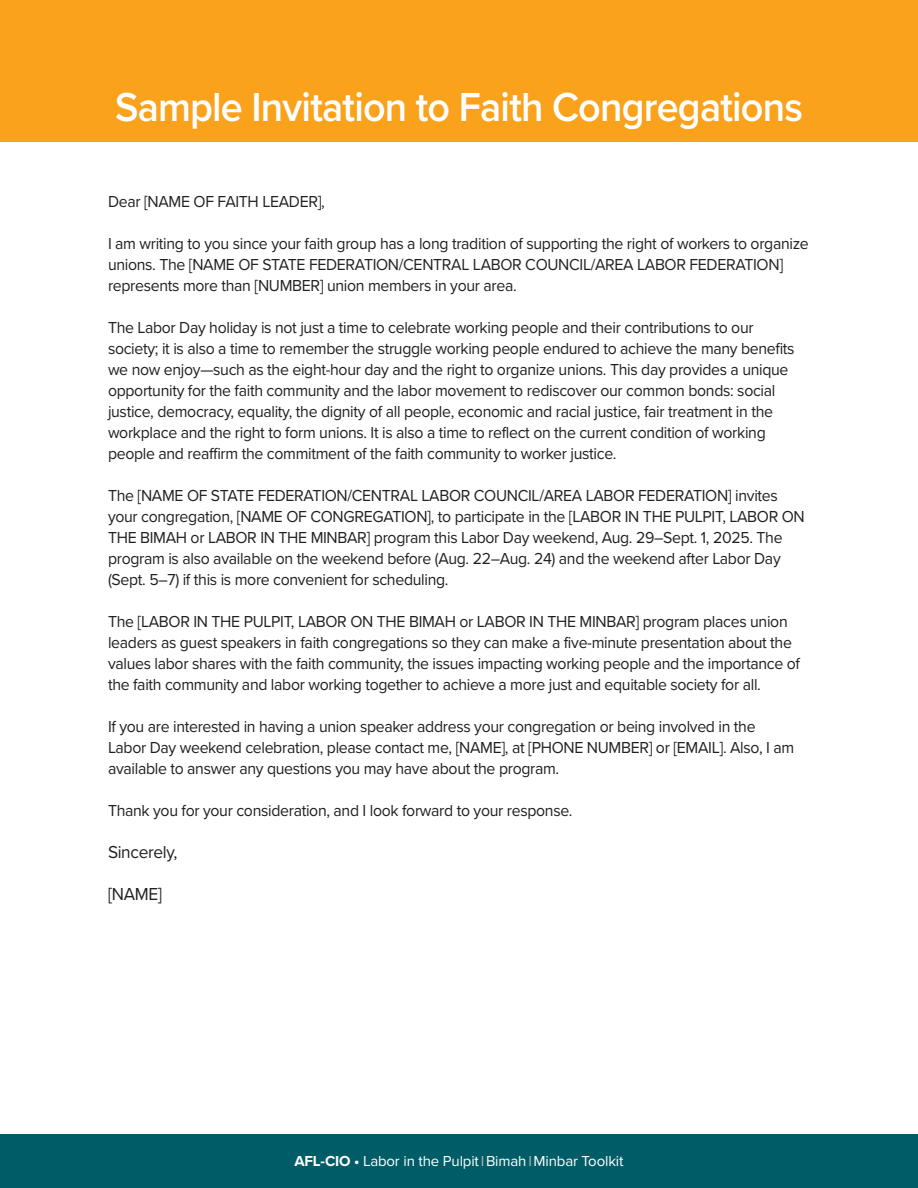
<style>
.page{position:relative;width:918px;height:1188px;background:#fff}
.page>*{position:absolute;margin:0;border:0;box-sizing:border-box;transform-origin:0 0}
.body{font:600 42px "Proxima Nova";letter-spacing:-.02em;color:#fff;scale:.94 1}
.body-2{font:18px "Proxima Nova";letter-spacing:-.02em;color:#231f20;scale:.96 1}
.body-3{font:16.5px/21px "Proxima Nova";letter-spacing:-.02em;color:#231f20;scale:.96 1}
.t1{font:15px "Proxima Nova";letter-spacing:-.01em;color:#fff}
.s1{font-weight:700}
.s2{color:#afb4b9}
</style>
<div class="page">
<div style="left:0;top:1134px;width:918px;height:54px;background:#005d67"></div>
<div style="left:0;top:0;width:918px;height:142px;background:#faa21b"></div>
<p class="body" style="left:115px;top:76px;width:733px">Sample Invitation to Faith Congregations</p>
<p class="body-3" style="left:108px;top:191px;width:227px">Dear [NAME OF FAITH LEADER],</p>
<p class="body-3" style="left:108px;top:233px;width:732px">I am writing to you since your faith group has a long tradition of supporting the right of workers to organize unions. The [NAME OF STATE FEDERATION/CENTRAL LABOR COUNCIL/AREA LABOR FEDERATION] represents more than [NUMBER] union members in your area.</p>
<p class="body-3" style="left:108px;top:317px;width:717px">The Labor Day holiday is not just a time to celebrate working people and their contributions to our society; it is also a time to remember the struggle working people endured to achieve the many benefits we now enjoy—such as the eight-hour day and the right to organize unions. This day provides a unique opportunity for the faith community and the labor movement to rediscover our common bonds: social justice, democracy, equality, the dignity of all people, economic and racial justice, fair treatment in the workplace and the right to form unions. It is also a time to reflect on the current condition of working people and reaffirm the commitment of the faith community to worker justice.</p>
<p class="body-3" style="left:108px;top:485px;width:727px">The [NAME OF STATE FEDERATION/CENTRAL LABOR COUNCIL/AREA LABOR FEDERATION] invites your congregation, [NAME OF CONGREGATION], to participate in the [LABOR IN THE PULPIT, LABOR ON THE BIMAH or LABOR IN THE MINBAR] program this Labor Day weekend, Aug. 29–Sept. 1, 2025. The program is also available on the weekend before (Aug. 22–Aug. 24) and the weekend after Labor Day (Sept. 5–7) if this is more convenient for scheduling.</p>
<p class="body-3" style="left:108px;top:611px;width:722px">The [LABOR IN THE PULPIT, LABOR ON THE BIMAH or LABOR IN THE MINBAR] program places union leaders as guest speakers in faith congregations so they can make a five-minute presentation about the values labor shares with the faith community, the issues impacting working people and the importance of the faith community and labor working together to achieve a more just and equitable society for all.</p>
<p class="body-3" style="left:108px;top:716px;width:716px">If you are interested in having a union speaker address your congregation or being involved in the<br>Labor Day weekend celebration, please contact me, [NAME], at [PHONE NUMBER] or [EMAIL]. Also, I am available to answer any questions you may have about the program.</p>
<p class="body-3" style="left:108px;top:800px;width:485px">Thank you for your consideration, and I look forward to your response.</p>
<p class="body-2" style="left:108px;top:839px;width:74px">Sincerely,</p>
<p class="body-2" style="left:108px;top:881px;width:58px">[NAME]</p>
<p class="t1" style="left:294px;top:1150px;width:331px"><span class="s1">AFL-CIO •</span> Labor in the Pulpit <span class="s2">I</span> Bimah <span class="s2">I</span> Minbar Toolkit</p>
</div>
